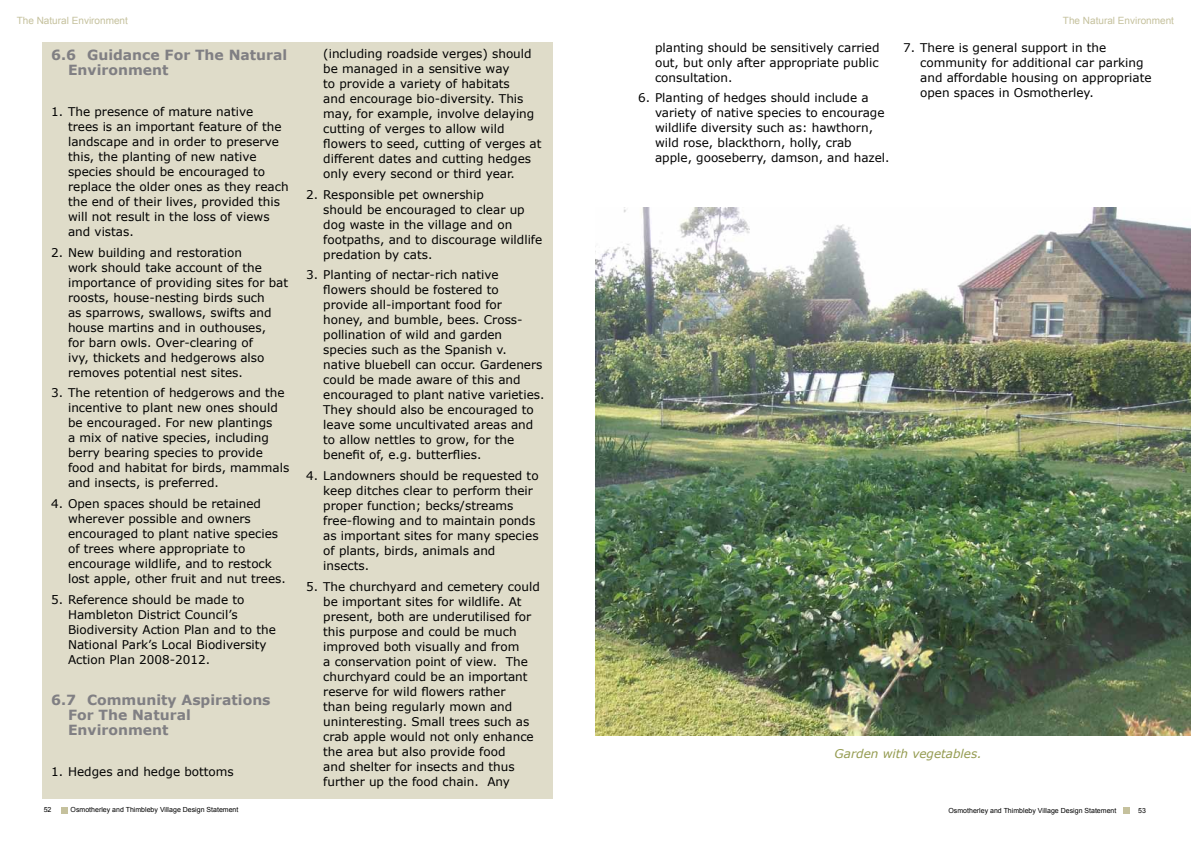
<style>
.page{position:relative;width:1191px;height:842px;background:#fff}
.page>*{position:absolute;margin:0;border:0;box-sizing:border-box;transform-origin:0 0}
.t1{font:700 14px/15px "Verdana";color:#807f83}
.t2{font:12px/15px "Verdana";color:#000}
.t3{font:italic 12px "Verdana";color:#949b50}
.t4{font:10px "Arial";color:#c5c19d}
.t5{font:7px "Arial";color:#000}
</style>
<div class="page">
<svg style="left:1124px;top:808px;width:6px;height:6px"></svg>
<svg style="left:62px;top:807px;width:6px;height:6px"></svg>
<div style="left:43px;top:43px;width:510px;height:756px;background:#dfdcc9"></div>
<img style="left:595px;top:208px;width:596px;height:527px">
<p class="t4" style="left:17px;top:14px;width:113px">The Natural Environment</p>
<p class="t4" style="left:1063px;top:14px;width:113px">The Natural Environment</p>
<p class="t1" style="left:68px;top:47px;width:221px;text-indent:-17px">6.6 Guidance For The Natural<br>Environment</p>
<p class="t2" style="left:68px;top:104px;width:222px;text-indent:-17px">1. The presence of mature native<br>trees is an important feature of the landscape and in order to preserve this, the planting of new native species should be encouraged to replace the older ones as they reach the end of their lives, provided this will not result in the loss of views and vistas.</p>
<p class="t2" style="left:68px;top:245px;width:222px;text-indent:-17px">2. New building and restoration<br>work should take account of the importance of providing sites for bat roosts, house-nesting birds such<br>as sparrows, swallows, swifts and house martins and in outhouses,<br>for barn owls. Over-clearing of<br>ivy, thickets and hedgerows also removes potential nest sites.</p>
<p class="t2" style="left:68px;top:385px;width:223px;text-indent:-17px">3. The retention of hedgerows and the incentive to plant new ones should be encouraged. For new plantings<br>a mix of native species, including berry bearing species to provide food and habitat for birds, mammals and insects, is preferred.</p>
<p class="t2" style="left:68px;top:496px;width:219px;text-indent:-17px">4. Open spaces should be retained wherever possible and owners encouraged to plant native species of trees where appropriate to encourage wildlife, and to restock lost apple, other fruit and nut trees.</p>
<p class="t2" style="left:68px;top:592px;width:209px;text-indent:-17px">5. Reference should be made to<br>Hambleton District Council’s<br>Biodiversity Action Plan and to the<br>National Park’s Local Biodiversity<br>Action Plan 2008-2012.</p>
<p class="t1" style="left:68px;top:692px;width:204px;text-indent:-17px">6.7 Community Aspirations<br>For The Natural<br>Environment</p>
<p class="t2" style="left:51px;top:764px;width:184px">1. Hedges and hedge bottoms</p>
<p class="t2" style="left:323px;top:46px;width:220px">(including roadside verges) should be managed in a sensitive way<br>to provide a variety of habitats<br>and encourage bio-diversity. This may, for example, involve delaying cutting of verges to allow wild flowers to seed, cutting of verges at different dates and cutting hedges only every second or third year.</p>
<p class="t2" style="left:323px;top:187px;width:221px;text-indent:-17px">2. Responsible pet ownership<br>should be encouraged to clear up dog waste in the village and on footpaths, and to discourage wildlife predation by cats.</p>
<p class="t2" style="left:323px;top:267px;width:223px;text-indent:-17px">3. Planting of nectar-rich native flowers should be fostered to provide all-important food for honey, and bumble, bees. Cross&shy;pollination of wild and garden species such as the Spanish v. native bluebell can occur. Gardeners could be made aware of this and encouraged to plant native varieties.<br>They should also be encouraged to leave some uncultivated areas and to allow nettles to grow, for the benefit of, e.g. butterflies.</p>
<p class="t2" style="left:323px;top:468px;width:217px;text-indent:-17px">4. Landowners should be requested to keep ditches clear to perform their proper function; becks/streams free-flowing and to maintain ponds as important sites for many species of plants, birds, animals and insects.</p>
<p class="t2" style="left:323px;top:579px;width:218px;text-indent:-17px">5. The churchyard and cemetery could be important sites for wildlife. At present, both are underutilised for this purpose and could be much improved both visually and from<br>a conservation point of view. The churchyard could be an important reserve for wild flowers rather<br>than being regularly mown and uninteresting. Small trees such as crab apple would not only enhance the area but also provide food<br>and shelter for insects and thus further up the food chain. Any</p>
<p class="t2" style="left:655px;top:40px;width:226px">planting should be sensitively carried</p>
<p class="t2" style="left:903px;top:40px;width:205px">7. There is general support in the</p>
<p class="t2" style="left:655px;top:55px;width:225px">out, but only after appropriate public</p>
<p class="t2" style="left:920px;top:55px;width:225px">community for additional car parking</p>
<p class="t2" style="left:655px;top:70px;width:79px">consultation.</p>
<p class="t2" style="left:920px;top:70px;width:233px">and affordable housing on appropriate</p>
<p class="t2" style="left:920px;top:85px;width:175px">open spaces in Osmotherley.</p>
<p class="t2" style="left:655px;top:90px;width:236px;text-indent:-17px">6. Planting of hedges should include a variety of native species to encourage wildlife diversity such as: hawthorn, wild rose, blackthorn, holly, crab apple, gooseberry, damson, and hazel.</p>
<p class="t3" style="left:834px;top:745px;width:149px">Garden with vegetables.</p>
<p class="t5" style="left:44px;top:805px;width:9px">52</p>
<p class="t5" style="left:71px;top:805px;width:169px">Osmotherley and Thimbleby Village Design Statement</p>
<p class="t5" style="left:948px;top:806px;width:169px">Osmotherley and Thimbleby Village Design Statement</p>
<p class="t5" style="left:1138px;top:806px;width:9px">53</p>
</div>
